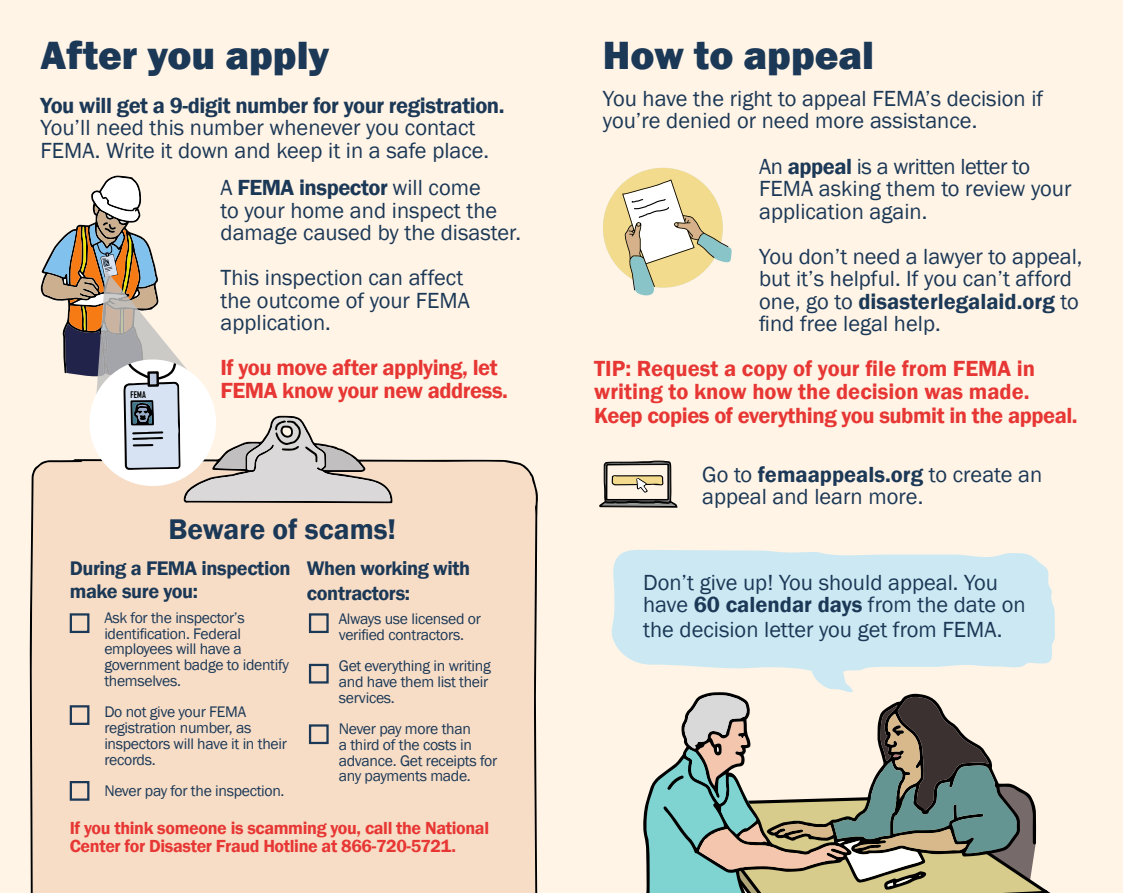
<style>
.page{position:relative;width:1123px;height:893px;background:#fff4e6}
.page>*{position:absolute;margin:0;border:0;box-sizing:border-box;transform-origin:0 0}
.t1{font:800 40.5px "Franklin Gothic";color:#1b3857}
.t2{font:600 29.25px "Franklin Gothic";color:#1b3857}
.t3{font:22.5px/22.5px "Franklin Gothic";color:#1b3857}
.t4{font:600 22.5px/22.5px "Franklin Gothic";letter-spacing:-.02em;color:#e73734}
.t5{font:600 22.5px/22.5px "Franklin Gothic";color:#e73734}
.t6{font:600 22.5px "Franklin Gothic";letter-spacing:-.02em;color:#1b3857}
.t7{font:600 20.25px/24.8px "Franklin Gothic";letter-spacing:-.02em;color:#1b3857}
.t8{font:600 18px/18px "Franklin Gothic";letter-spacing:-.02em;color:#e73734}
.t9{font:15.75px/15.8px "Franklin Gothic";letter-spacing:-.02em;color:#1b3857}
.t10{font:700 8.78px "Agency FB";color:#000}
.s1{font-weight:600}
</style>
<div class="page">
<svg style="left:611px;top:550px;width:444px;height:142px;fill:#cce9f3"></svg>
<div style="left:30px;top:459px;width:508px;height:434px;background:#f7ddc6"></div>
<svg style="left:645px;top:695px;width:406px;height:198px"></svg>
<svg style="left:40px;top:175px;width:351px;height:326px"></svg>
<div style="left:70px;top:613px;width:19px;height:20px;border:2px solid #1b3857"></div>
<div style="left:309px;top:613px;width:20px;height:20px;border:2px solid #1b3857"></div>
<div style="left:70px;top:705px;width:19px;height:20px;border:2px solid #1b3857"></div>
<div style="left:70px;top:781px;width:19px;height:20px;border:2px solid #1b3857"></div>
<div style="left:309px;top:724px;width:20px;height:20px;border:2px solid #1b3857"></div>
<div style="left:309px;top:664px;width:20px;height:19px;border:2px solid #1b3857"></div>
<div style="left:603px;top:168px;width:120px;height:120px;background:#f3db8e;border-radius:60px"></div>
<svg style="left:622px;top:179px;width:109px;height:117px"></svg>
<svg style="left:599px;top:461px;width:78px;height:47px"></svg>
<h1 class="t1" style="left:40px;top:29px;width:290px">After you apply</h1>
<p class="t6" style="left:40px;top:91px;width:465px">You will get a 9-digit number for your registration.</p>
<p class="t3" style="left:40px;top:117px;width:450px">You’ll need this number whenever you contact<br>FEMA. Write it down and keep it in a safe place.</p>
<p class="t10" style="left:130px;top:389px;width:17px;rotate:-1deg">FEMA</p>
<p class="t3" style="left:220px;top:177px;width:302px">A <span class="s1">FEMA inspector</span> will come<br>to your home and inspect the damage caused by the disaster.</p>
<p class="t3" style="left:220px;top:267px;width:251px">This inspection can affect the outcome of your FEMA application.</p>
<p class="t4" style="left:220px;top:357px;width:289px">If you move after applying, let<br>FEMA know your new address.</p>
<h2 class="t2" style="left:168px;top:511px;width:229px">Beware of scams!</h2>
<p class="t7" style="left:70px;top:557px;width:222px;line-height:22.5px">During a FEMA inspection make sure you:</p>
<p class="t9" style="left:104px;top:610px;width:186px">Ask for the inspector’s identification. Federal employees will have a government badge to identify themselves.</p>
<p class="t9" style="left:104px;top:704px;width:184px">Do not give your FEMA registration number, as inspectors will have it in their records.</p>
<p class="t9" style="left:104px;top:783px;width:182px">Never pay for the inspection.</p>
<p class="t7" style="left:307px;top:556px;width:165px">When working with contractors:</p>
<p class="t9" style="left:339px;top:611px;width:144px">Always use licensed or verified contractors.</p>
<p class="t9" style="left:339px;top:658px;width:153px">Get everything in writing and have them list their services.</p>
<p class="t9" style="left:339px;top:721px;width:160px">Never pay more than<br>a third of the costs in advance. Get receipts for any payments made.</p>
<p class="t8" style="left:70px;top:819px;width:421px">If you think someone is scamming you, call the National<br>Center for Disaster Fraud Hotline at 866-720-5721.</p>
<h1 class="t1" style="left:603px;top:29px;width:273px">How to appeal</h1>
<p class="t3" style="left:603px;top:87px;width:442px">You have the right to appeal FEMA’s decision if you’re denied or need more assistance.</p>
<p class="t3" style="left:759px;top:156px;width:314px">An <span class="s1">appeal</span> is a written letter to<br>FEMA asking them to review your application again.</p>
<p class="t3" style="left:759px;top:246px;width:325px">You don’t need a lawyer to appeal, but it’s helpful. If you can’t afford one, go to <span class="s1">disasterlegalaid.org</span> to find free legal help.</p>
<p class="t5" style="left:594px;top:357px;width:442px">TIP: Request a copy of your file from FEMA in writing to know how the decision was made.</p>
<p class="t4" style="left:594px;top:405px;width:485px">Keep copies of everything you submit in the appeal.</p>
<p class="t3" style="left:702px;top:463px;width:341px">Go to <span class="s1">femaappeals.org</span> to create an appeal and learn more.</p>
<p class="t3" style="left:643px;top:571px;width:384px">Don’t give up! You should appeal. You have <span class="s1">60 calendar days</span> from the date on</p>
<p class="t3" style="left:643px;top:618px;width:361px">the decision letter you get from FEMA.</p>
</div>
